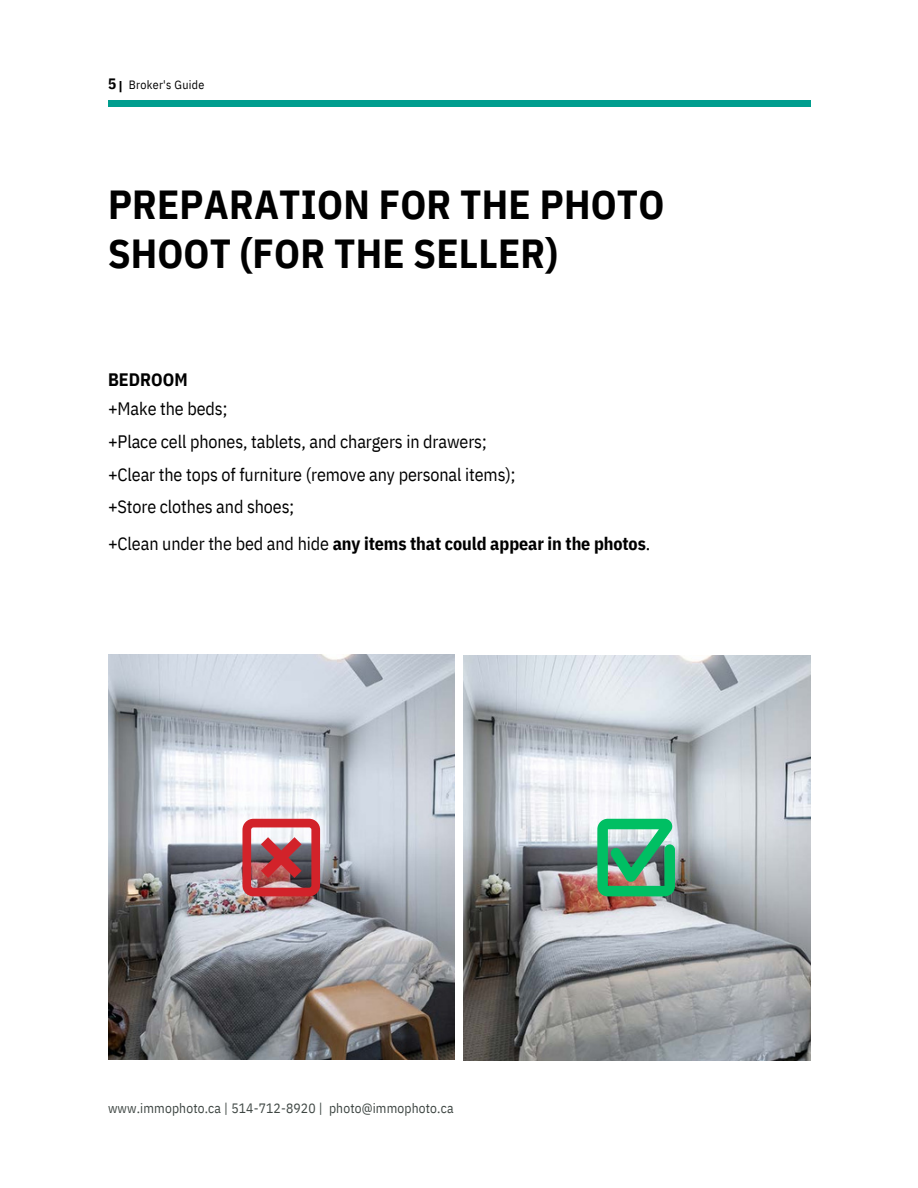
<style>
.page{position:relative;width:918px;height:1188px;background:#fff}
.page>*{position:absolute;margin:0;border:0;box-sizing:border-box;transform-origin:0 0}
.t1{font:700 40.5px/48.3px "IBM Plex Sans Cond";letter-spacing:.005em;color:#000}
.t2{font:18px "IBM Plex Sans Cond";letter-spacing:-.005em;color:#000}
.t3{font:700 18px "IBM Plex Sans Cond";letter-spacing:-.005em;color:#000}
.t4{font:700 15px "IBM Plex Sans Cond";color:#000}
.t5{font:13.5px "IBM Plex Sans Cond";letter-spacing:.01em;color:#3e4643}
.t6{font:12px "IBM Plex Sans Cond";letter-spacing:.025em;color:#000}
.t7{font:700 12px "Montserrat";color:#000}
.s1{font-weight:400}
</style>
<div class="page">
<img style="left:108px;top:654px;width:346px;height:405px">
<img style="left:464px;top:655px;width:346px;height:405px">
<div style="left:108px;top:100px;width:702px;height:6px;background:#009d8e"></div>
<img style="left:589px;top:810px;width:95px;height:94px">
<img style="left:235px;top:810px;width:94px;height:94px">
<p class="t4" style="left:108px;top:73px;width:10px">5</p>
<p class="t7" style="left:119px;top:78px;width:5px">|</p>
<p class="t6" style="left:129px;top:76px;width:77px">Broker's Guide</p>
<p class="t1" style="left:108px;top:180px;width:558px">PREPARATION FOR THE PHOTO<br>SHOOT (FOR THE SELLER)</p>
<p class="t3" style="left:108px;top:368px;width:81px">BEDROOM</p>
<p class="t2" style="left:108px;top:397px;width:121px">+Make the beds;</p>
<p class="t2" style="left:108px;top:430px;width:380px">+Place cell phones, tablets, and chargers in drawers;</p>
<p class="t2" style="left:108px;top:462px;width:409px">+Clear the tops of furniture (remove any personal items);</p>
<p class="t2" style="left:108px;top:495px;width:188px">+Store clothes and shoes;</p>
<p class="t3" style="left:108px;top:532px;width:544px"><span class="s1">+Clean under the bed and hide</span> any items that could appear in the photos<span class="s1">.</span></p>
<p class="t5" style="left:108px;top:1099px;width:347px">www.immophoto.ca | 514-712-8920 | photo@immophoto.ca</p>
</div>
